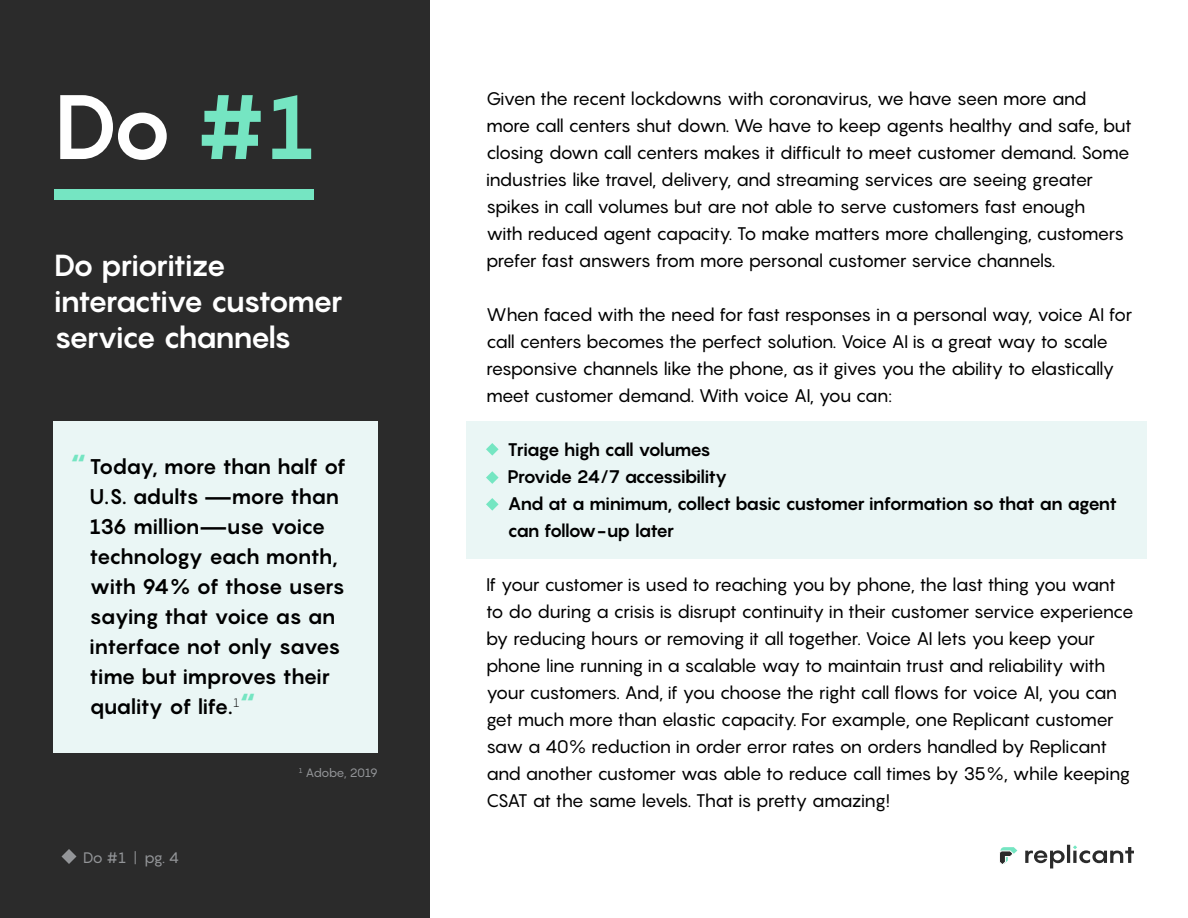
<style>
.page{position:relative;width:1188px;height:918px;background:#fff}
.page>*{position:absolute;margin:0;border:0;box-sizing:border-box;transform-origin:0 0}
.t1{font:700 90px "Pangram";color:#fff}
.t2{font:700 30px/36px "Pangram";letter-spacing:-.075em;color:#fff}
.t3{font:900 27px "Pangram";color:#75e5c2}
.t4{font:700 21px/30px "Pangram";letter-spacing:-.06em;color:#000}
.t5{font:18px/27px "Pangram";letter-spacing:-.06em;color:#000}
.t6{font:700 18px/27px "Pangram";letter-spacing:-.065em;color:#000}
.t7{font:15px "Pangram";color:#939598}
.t8{font:12px "Pangram";letter-spacing:-.05em;color:#939598}
.s1{color:#75e5c2}
.s2{font-weight:900;font-size:27px;color:#75e5c2}
</style>
<div class="page">
<svg style="left:999px;top:847px;width:18px;height:17px"></svg>
<svg style="left:1025px;top:845px;width:109px;height:24px"></svg>
<div style="left:0;top:0;width:430px;height:918px;background:#2b2b2b"></div>
<div style="left:54px;top:422px;width:324px;height:331px;background:#eaf6f5"></div>
<div style="left:467px;top:422px;width:680px;height:137px;background:#eaf6f5"></div>
<svg style="left:62px;top:849px;width:15px;height:15px"></svg>
<div style="left:54px;top:189px;width:259px;height:11px;background:#75e5c2"></div>
<svg style="left:486px;top:443px;width:13px;height:13px"></svg>
<svg style="left:486px;top:471px;width:13px;height:13px"></svg>
<svg style="left:486px;top:498px;width:13px;height:13px"></svg>
<h1 class="t1" style="left:54px;top:68px;width:263px">Do <span class="s1">#1</span></h1>
<h2 class="t2" style="left:54px;top:247px;width:290px">Do prioritize interactive customer service channels</h2>
<h3 class="t3" style="left:71px;top:448px;width:17px">“</h3>
<p class="t4" style="left:90px;top:451px;width:258px">Today, more than half of<br>U.S. adults —more than<br>136 million—use voice technology each month, with 94% of those users saying that voice as an interface not only saves time but improves their quality of life.<sup>1</sup><span class="s2">“</span></p>
<p class="t7" style="left:83px;top:848px;width:98px">Do #1 | pg. 4</p>
<p class="t8" style="left:299px;top:765px;width:81px"><sup>1</sup> Adobe, 2019</p>
<p class="t5" style="left:486px;top:85px;width:647px">Given the recent lockdowns with coronavirus, we have seen more and more call centers shut down. We have to keep agents healthy and safe, but closing down call centers makes it difficult to meet customer demand. Some industries like travel, delivery, and streaming services are seeing greater spikes in call volumes but are not able to serve customers fast enough<br>with reduced agent capacity. To make matters more challenging, customers prefer fast answers from more personal customer service channels.</p>
<p class="t5" style="left:486px;top:301px;width:648px">When faced with the need for fast responses in a personal way, voice AI for call centers becomes the perfect solution. Voice AI is a great way to scale responsive channels like the phone, as it gives you the ability to elastically meet customer demand. With voice AI, you can:</p>
<p class="t6" style="left:508px;top:436px;width:611px">Triage high call volumes<br>Provide 24/7 accessibility<br>And at a minimum, collect basic customer information so that an agent can follow-up later</p>
<p class="t5" style="left:486px;top:571px;width:649px">If your customer is used to reaching you by phone, the last thing you want to do during a crisis is disrupt continuity in their customer service experience by reducing hours or removing it all together. Voice AI lets you keep your phone line running in a scalable way to maintain trust and reliability with your customers. And, if you choose the right call flows for voice AI, you can get much more than elastic capacity. For example, one Replicant customer saw a 40% reduction in order error rates on orders handled by Replicant and another customer was able to reduce call times by 35%, while keeping CSAT at the same levels. That is pretty amazing!</p>
</div>
